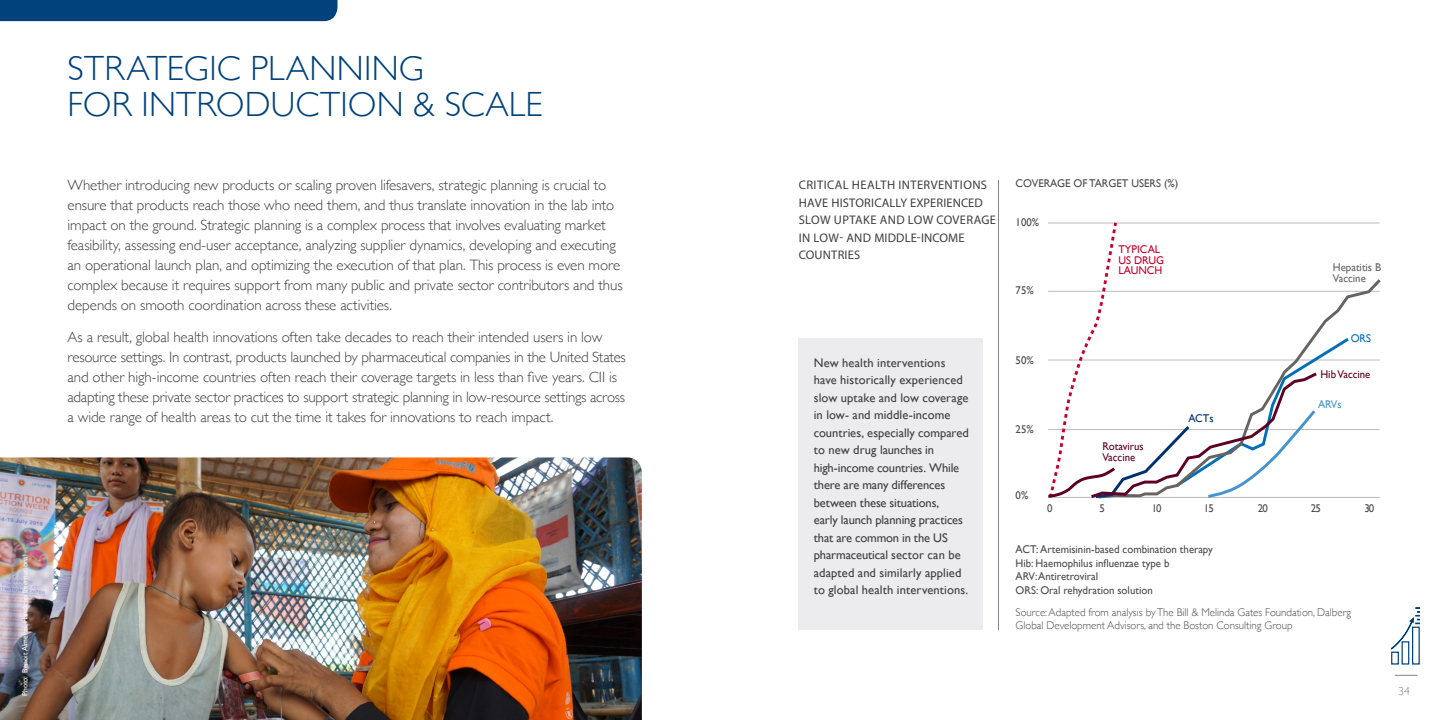
<style>
.page{position:relative;width:1440px;height:720px;background:#fff}
.page>*{position:absolute;margin:0;border:0;box-sizing:border-box;transform-origin:0 0}
.Title_Main{font:300 35px/35.4px "Gill Sans";letter-spacing:.005em;color:#01427c}
.Leading_Large{font:300 15px/20px "Gill Sans";letter-spacing:-.01em;color:#3e3e3f}
.Leading_Large-2{font:12.5px/17.5px "Gill Sans";color:#3e3e3f}
.Leading_Large-3{font:12.5px/17.5px "Myriad Pro";letter-spacing:.02em;color:#3e3e3f}
.t1{font:300 11.75px "Gill Sans";color:#848482}
.t2{font:11.25px/13.5px "Gill Sans";color:#4b4c4d}
.t3{font:300 11.25px/13.5px "Gill Sans";color:#4b4c4d}
.t4{font:11.25px/10.9px "Gill Sans";color:#5d0023}
.t5{font:11.25px/10.9px "Gill Sans";color:#c5002e}
.t6{font:11.25px/10.9px "Gill Sans";color:#676362}
.t7{font:11.25px "Gill Sans";color:#00306d}
.t8{font:11.25px "Gill Sans";color:#4694ce}
.t9{font:11.25px "Gill Sans";color:#006fb9}
.t10{font:7.5px "Gill Sans";color:#fff}
</style>
<div class="page">
<svg style="left:1048px;top:222px;width:362px;height:441px"></svg>
<svg style="left:1395px;top:675px;width:23px;height:1px"></svg>
<div style="left:1391px;top:652px;width:8px;height:13px;border:1px solid #01427c"></div>
<div style="left:1402px;top:641px;width:7px;height:24px;border:1px solid #01427c"></div>
<div style="left:1412px;top:627px;width:8px;height:38px;border:1px solid #01427c"></div>
<svg style="left:1390px;top:607px;width:30px;height:44px"></svg>
<div style="left:0;top:0;width:338px;height:21px;background:#01427c"></div>
<img style="left:0;top:457px;width:642px;height:263px">
<div style="left:799px;top:338px;width:184px;height:292px;background:#ececee"></div>
<hr style="left:998px;top:180px;width:1px;height:450px;background:#848482">
<p class="Title_Main" style="left:68px;top:50px;width:477px">STRATEGIC PLANNING<br>FOR INTRODUCTION &amp; SCALE</p>
<p class="Leading_Large" style="left:68px;top:175px;width:557px">Whether introducing new products or scaling proven lifesavers, strategic planning is crucial to ensure that products reach those who need them, and thus translate innovation in the lab into impact on the ground. Strategic planning is a complex process that involves evaluating market feasibility, assessing end-user acceptance, analyzing supplier dynamics, developing and executing an operational launch plan, and optimizing the execution of that plan. This process is even more complex because it requires support from many public and private sector contributors and thus depends on smooth coordination across these activities.</p>
<p class="Leading_Large" style="left:68px;top:326px;width:560px">As a result, global health innovations often take decades to reach their intended users in low resource settings. In contrast, products launched by pharmaceutical companies in the United States and other high-income countries often reach their coverage targets in less than five years. CII is adapting these private sector practices to support strategic planning in low-resource settings across a wide range of health areas to cut the time it takes for innovations to reach impact.</p>
<p class="t10" style="left:21px;top:696px;width:143px;rotate:-90deg">Photo: Benoit Almeras, Handicap International</p>
<p class="Leading_Large-3" style="left:799px;top:176px;width:199px">CRITICAL HEALTH INTERVENTIONS<br>HAVE HISTORICALLY EXPERIENCED<br>SLOW UPTAKE AND LOW COVERAGE<br>IN LOW- AND MIDDLE-INCOME<br>COUNTRIES</p>
<p class="Leading_Large-2" style="left:814px;top:353px;width:157px">New health interventions have historically experienced slow uptake and low coverage in low- and middle-income countries, especially compared to new drug launches in high-income countries. While there are many differences between these situations,<br>early launch planning practices that are common in the US pharmaceutical sector can be adapted and similarly applied to global health interventions.</p>
<p class="t2" style="left:1016px;top:177px;width:164px">COVERAGE OF TARGET USERS (%)</p>
<p class="t2" style="left:1016px;top:215px;width:25px">100%</p>
<p class="t2" style="left:1016px;top:283px;width:20px">75%</p>
<p class="t5" style="left:1118px;top:243px;width:47px">TYPICAL<br>US DRUG<br>LAUNCH</p>
<p class="t2" style="left:1016px;top:353px;width:20px">50%</p>
<p class="t2" style="left:1016px;top:422px;width:20px">25%</p>
<p class="t2" style="left:1016px;top:489px;width:14px">0%</p>
<p class="t4" style="left:1102px;top:441px;width:43px">Rotavirus<br>Vaccine</p>
<p class="t7" style="left:1189px;top:412px;width:27px">ACTs</p>
<p class="t6" style="left:1333px;top:262px;width:50px">Hepatitis B<br>Vaccine</p>
<p class="t9" style="left:1351px;top:332px;width:22px">ORS</p>
<p class="t4" style="left:1320px;top:369px;width:52px">Hib Vaccine</p>
<p class="t8" style="left:1318px;top:398px;width:25px">ARVs</p>
<p class="t2" style="left:1047px;top:501px;width:7px">0</p>
<p class="t2" style="left:1099px;top:501px;width:7px">5</p>
<p class="t2" style="left:1152px;top:501px;width:11px">10</p>
<p class="t2" style="left:1204px;top:501px;width:11px">15</p>
<p class="t2" style="left:1258px;top:501px;width:11px">20</p>
<p class="t2" style="left:1311px;top:501px;width:11px">25</p>
<p class="t2" style="left:1364px;top:501px;width:11px">30</p>
<p class="t2" style="left:1016px;top:543px;width:199px">ACT:Artemisinin-based combination therapy Hib: Haemophilus influenzae type b<br>ARV: Antiretroviral<br>ORS: Oral rehydration solution</p>
<p class="t3" style="left:1016px;top:605px;width:337px">Source: Adapted from analysis by The Bill &amp; Melinda Gates Foundation, Dalberg<br>Global Development Advisors, and the Boston Consulting Group</p>
<p class="t1" style="left:1398px;top:682px;width:13px">34</p>
</div>
